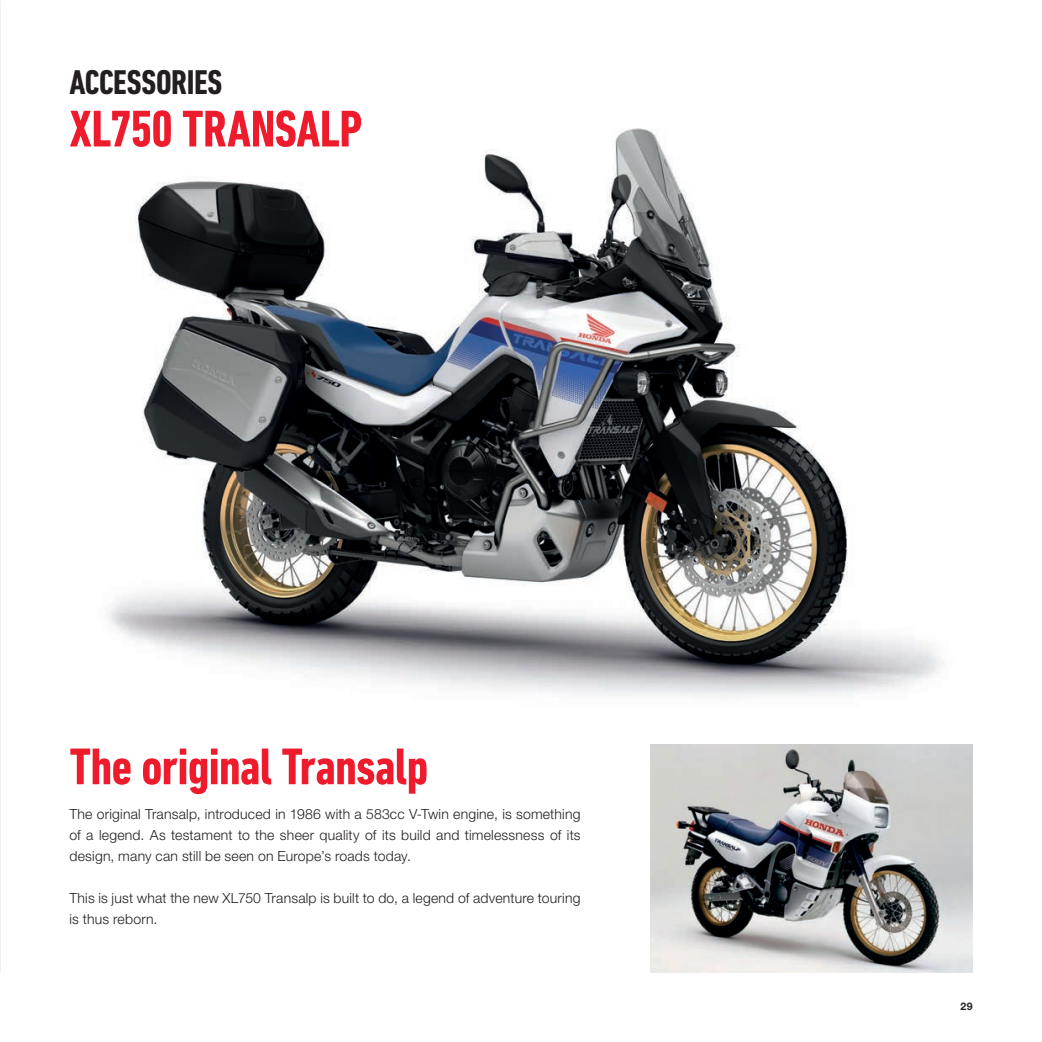
<style>
.page{position:relative;width:1042px;height:1042px;background:#fff}
.page>*{position:absolute;margin:0;border:0;box-sizing:border-box;transform-origin:0 0}
.Títulos_DIN{font:700 condensed 52.5px "DIN Next LT Pro";letter-spacing:-.015em;color:#ee1b2d}
.Títulos_DIN-2{font:700 condensed 35px "DIN Next LT Pro";letter-spacing:-.005em;color:#231f20}
.Texto_Corrido_Helv{font:300 14px/21px "Helvetica Neue LT Pro";letter-spacing:.015em;color:#231f20;text-align:justify}
.t1{font:700 10.5px "Helvetica Neue LT Pro";color:#231f20}
</style>
<div class="page">
<img style="left:0;top:0;width:1px;height:972px">
<img style="left:650px;top:745px;width:322px;height:227px">
<img style="left:108px;top:128px;width:833px;height:569px">
<p class="Títulos_DIN-2" style="left:69px;top:62px;width:154px">ACCESSORIES</p>
<p class="Títulos_DIN" style="left:69px;top:99px;width:295px">XL750 TRANSALP</p>
<p class="Títulos_DIN" style="left:70px;top:736px;width:360px">The original Transalp</p>
<p class="Texto_Corrido_Helv" style="left:69px;top:803px;width:513px">The original Transalp, introduced in 1986 with a 583cc V-Twin engine, is something of a legend. As testament to the sheer quality of its build and timelessness of its design, many can still be seen on Europe’s roads today.</p>
<p class="Texto_Corrido_Helv" style="left:69px;top:887px;width:512px">This is just what the new XL750 Transalp is built to do, a legend of adventure touring is thus reborn.</p>
<p class="t1" style="left:960px;top:1000px;width:14px">29</p>
</div>
